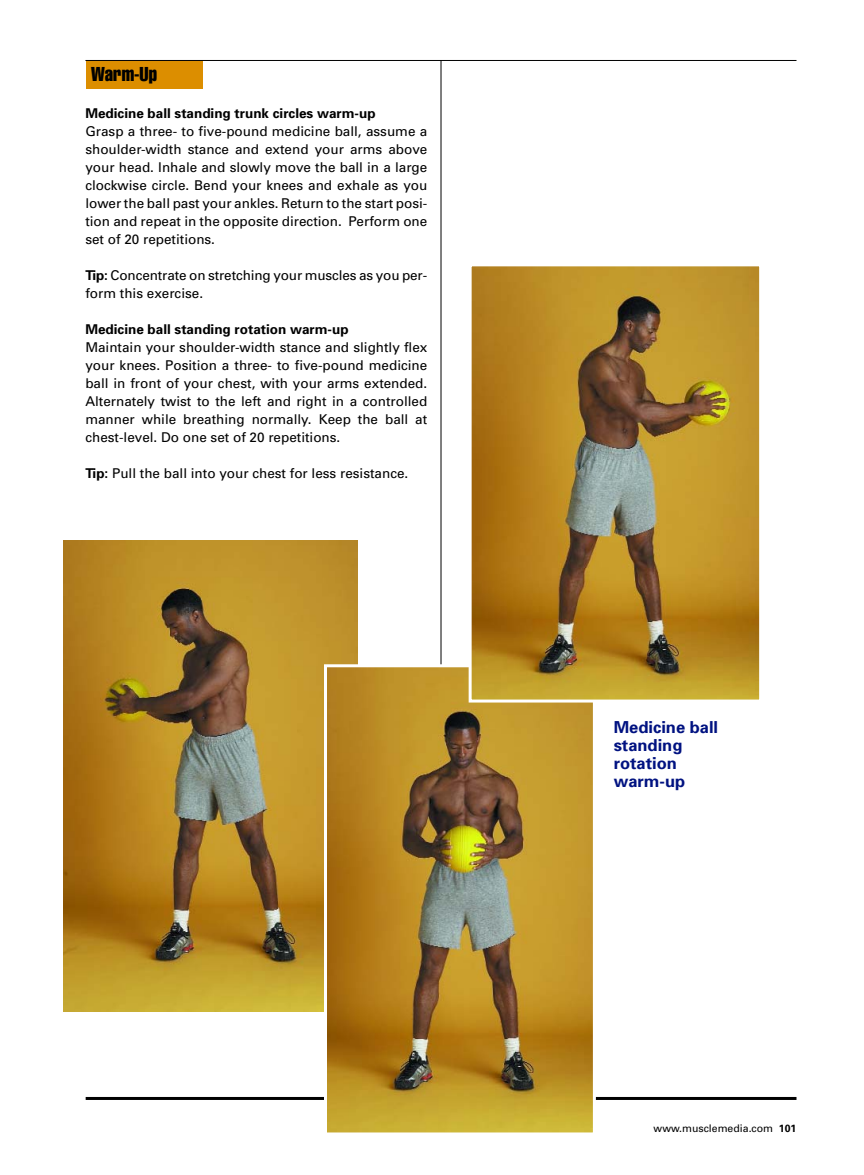
<style>
.page{position:relative;width:864px;height:1175px;background:#fff}
.page>*{position:absolute;margin:0;border:0;box-sizing:border-box;transform-origin:0 0}
.t1{font:extra-condensed 19.5px "Swiss 911 BT";color:#000}
.t2{font:700 16.5px/18px "Univers";color:#001281}
.t3{font:13.5px/18px "Univers";color:#000;text-align:justify}
.t4{font:700 13.5px "Univers";color:#000}
.t5{font:10.5px "Univers";color:#000}
.s1{font-weight:700}
</style>
<div class="page">
<div style="left:86px;top:61px;width:116px;height:27px;background:#dc8e00"></div>
<hr style="left:85px;top:60px;width:711px;height:1px;background:#000">
<hr style="left:441px;top:60px;width:1px;height:615px;background:#000">
<svg style="left:86px;top:1097px;width:710px;height:3px"></svg>
<img style="left:64px;top:540px;width:293px;height:471px">
<img style="left:328px;top:668px;width:264px;height:463px">
<div style="left:324px;top:664px;width:272px;height:471px;border:3px solid #fff"></div>
<img style="left:473px;top:267px;width:285px;height:431px">
<div style="left:469px;top:263px;width:293px;height:439px;border:3px solid #fff"></div>
<h1 class="t1" style="left:91px;top:66px;width:67px">Warm-Up</h1>
<p class="t4" style="left:85px;top:108px;width:292px">Medicine ball standing trunk circles warm-up</p>
<p class="t3" style="left:85px;top:123px;width:344px">Grasp a three- to five-pound medicine ball, assume a shoulder-width stance and extend your arms above your head. Inhale and slowly move the ball in a large clockwise circle. Bend your knees and exhale as you lower the ball past your ankles. Return to the start posi&shy;tion and repeat in the opposite direction. Perform one set of 20 repetitions.</p>
<p class="t3" style="left:85px;top:267px;width:343px"><span class="s1">Tip:</span> Concentrate on stretching your muscles as you per&shy;form this exercise.</p>
<p class="t4" style="left:85px;top:324px;width:265px">Medicine ball standing rotation warm-up</p>
<p class="t3" style="left:85px;top:339px;width:344px">Maintain your shoulder-width stance and slightly flex your knees. Position a three- to five-pound medicine ball in front of your chest, with your arms extended.<br>Alternately twist to the left and right in a controlled manner while breathing normally. Keep the ball at chest-level. Do one set of 20 repetitions.</p>
<p class="t3" style="left:85px;top:465px;width:324px"><span class="s1">Tip:</span> Pull the ball into your chest for less resistance.</p>
<p class="t2" style="left:614px;top:719px;width:106px">Medicine ball standing rotation warm-up</p>
<p class="t5" style="left:654px;top:1123px;width:144px">www.musclemedia.com <span class="s1">101</span></p>
</div>
